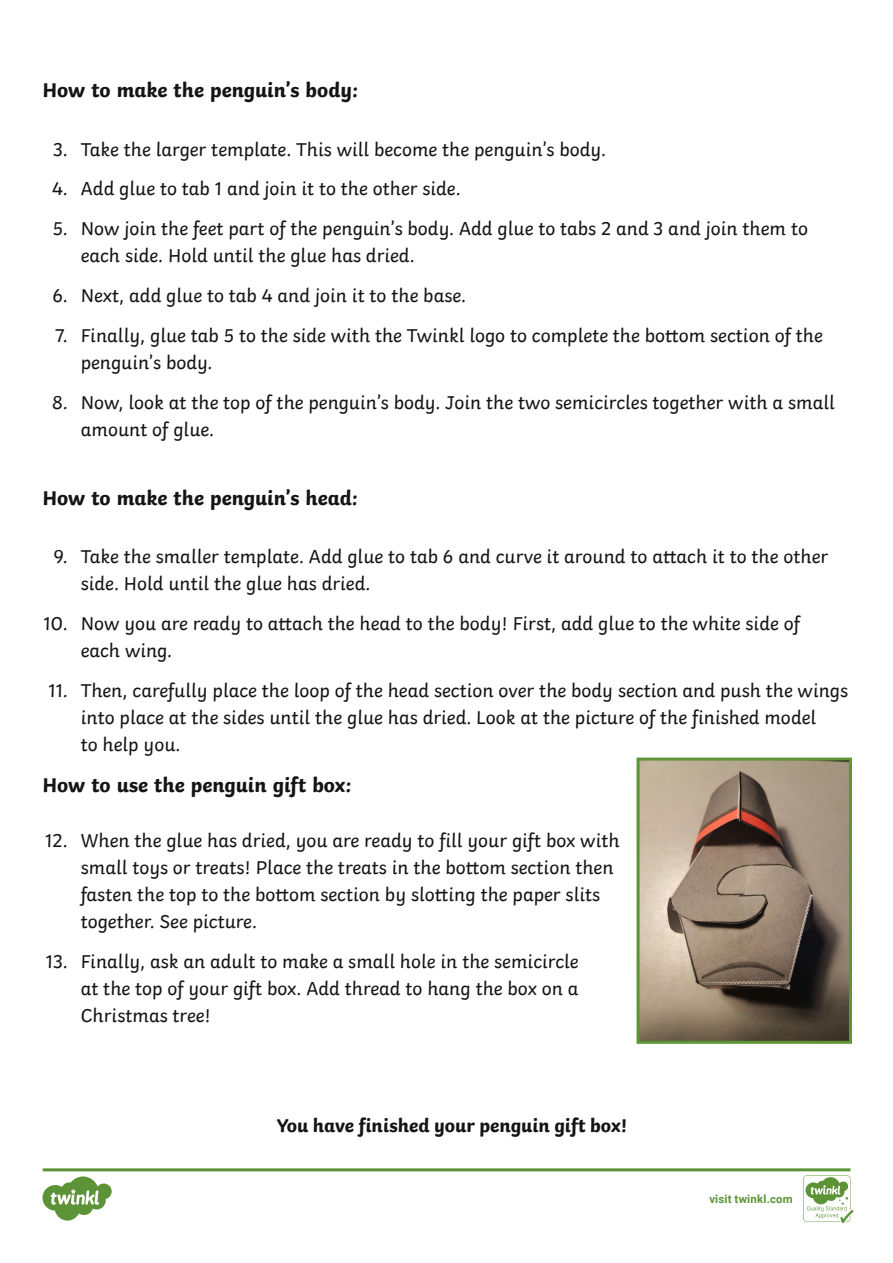
<style>
.page{position:relative;width:893px;height:1263px;background:#fff}
.page>*{position:absolute;margin:0;border:0;box-sizing:border-box;transform-origin:0 0}
.t1{font:700 21px "Twinkl";color:#141414}
.t2{font:19.5px/27px "Twinkl";color:#141414}
.t3{font:700 19.5px "Twinkl";color:#141414}
.t4{font:700 11.4px "Roboto";letter-spacing:.02em;color:#5c9336}
</style>
<div class="page">
<img style="left:641px;top:761px;width:207px;height:279px">
<div style="left:637px;top:757px;width:215px;height:287px;border:3px solid #5c9336"></div>
<svg style="left:43px;top:1168px;width:810px;height:55px"></svg>
<p class="t1" style="left:42px;top:73px;width:317px">How to make the penguin’s body:</p>
<p class="t2" style="left:53px;top:134px;width:554px">3. Take the larger template. This will become the penguin’s body.</p>
<p class="t2" style="left:52px;top:174px;width:410px">4. Add glue to tab 1 and join it to the other side.</p>
<p class="t2" style="left:81px;top:213px;width:729px;text-indent:-28px">5. Now join the feet part of the penguin’s body. Add glue to tabs 2 and 3 and join them to each side. Hold until the glue has dried.</p>
<p class="t2" style="left:53px;top:280px;width:415px">6. Next, add glue to tab 4 and join it to the base.</p>
<p class="t2" style="left:81px;top:320px;width:744px;text-indent:-25px">7. Finally, glue tab 5 to the side with the Twinkl logo to complete the bottom section of the penguin’s body.</p>
<p class="t2" style="left:81px;top:387px;width:756px;text-indent:-29px">8. Now, look at the top of the penguin’s body. Join the two semicircles together with a small amount of glue.</p>
<p class="t1" style="left:42px;top:480px;width:317px">How to make the penguin’s head:</p>
<p class="t2" style="left:81px;top:541px;width:749px;text-indent:-27px">9. Take the smaller template. Add glue to tab 6 and curve it around to attach it to the other side. Hold until the glue has dried.</p>
<p class="t2" style="left:81px;top:608px;width:721px;text-indent:-37px">10. Now you are ready to attach the head to the body! First, add glue to the white side of each wing.</p>
<p class="t2" style="left:81px;top:675px;width:769px;text-indent:-32px">11. Then, carefully place the loop of the head section over the body section and push the wings into place at the sides until the glue has dried. Look at the picture of the finished model<br>to help you.</p>
<p class="t1" style="left:42px;top:767px;width:310px">How to use the penguin gift box:</p>
<p class="t2" style="left:81px;top:825px;width:540px;text-indent:-35px">12. When the glue has dried, you are ready to fill your gift box with small toys or treats! Place the treats in the bottom section then fasten the top to the bottom section by slotting the paper slits together. See picture.</p>
<p class="t2" style="left:81px;top:946px;width:499px;text-align:justify;text-indent:-35px">13. Finally, ask an adult to make a small hole in the semicircle at the top of your gift box. Add thread to hang the box on a Christmas tree!</p>
<p class="t3" style="left:277px;top:1110px;width:352px">You have finished your penguin gift box!</p>
<p class="t4" style="left:709px;top:1191px;width:85px">visit twinkl.com</p>
</div>
